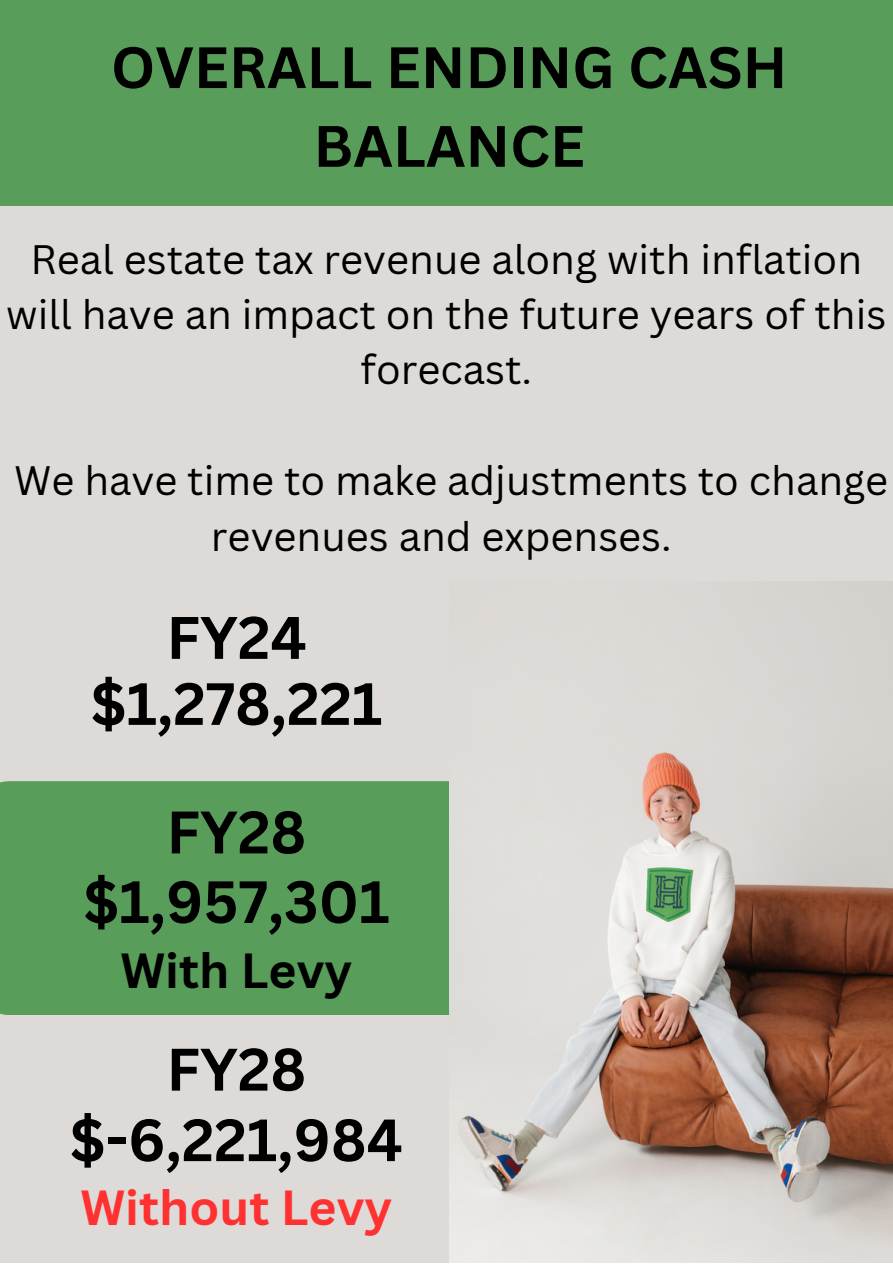
<style>
.page{position:relative;width:893px;height:1264px;background:#fff}
.page>*{position:absolute;margin:0;border:0;box-sizing:border-box;transform-origin:0 0}
.t1{font:700 58.5px "Canva Sans";color:#000}
.t2{font:700 58.2px "Canva Sans";color:#000}
.t3{font:700 57px/78.8px "Canva Sans";color:#000;text-align:center}
.t4{font:700 48px "Canva Sans";color:#ff3131}
.t5{font:700 48px "Canva Sans";color:#000}
.t6{font:40.05px/55.3px "Canva Sans";color:#000;text-align:center}
</style>
<div class="page">
<div style="left:0;top:0;width:892px;height:1262px;background:#dddad7"></div>
<div style="left:0;top:781px;width:449px;height:234px;background:#589d5a"></div>
<img style="left:449px;top:581px;width:443px;height:681px">
<div style="left:0;top:0;width:892px;height:206px;background:#589d5a"></div>
<p class="t3" style="left:111px;top:27px;width:677px">OVERALL ENDING CASH<br>BALANCE</p>
<p class="t6" style="left:6px;top:230px;width:881px">Real estate tax revenue along with inflation will have an impact on the future years of this forecast.</p>
<p class="t6" style="left:14px;top:452px;width:875px">We have time to make adjustments to change revenues and expenses.</p>
<p class="t1" style="left:166px;top:596px;width:142px">FY24</p>
<p class="t2" style="left:91px;top:662px;width:293px">$1,278,221</p>
<p class="t1" style="left:166px;top:791px;width:141px">FY28</p>
<p class="t2" style="left:83px;top:860px;width:308px">$1,957,301</p>
<p class="t5" style="left:120px;top:936px;width:233px">With Levy</p>
<p class="t1" style="left:166px;top:1028px;width:141px">FY28</p>
<p class="t2" style="left:70px;top:1098px;width:334px">$-6,221,984</p>
<p class="t4" style="left:80px;top:1173px;width:313px">Without Levy</p>
</div>
